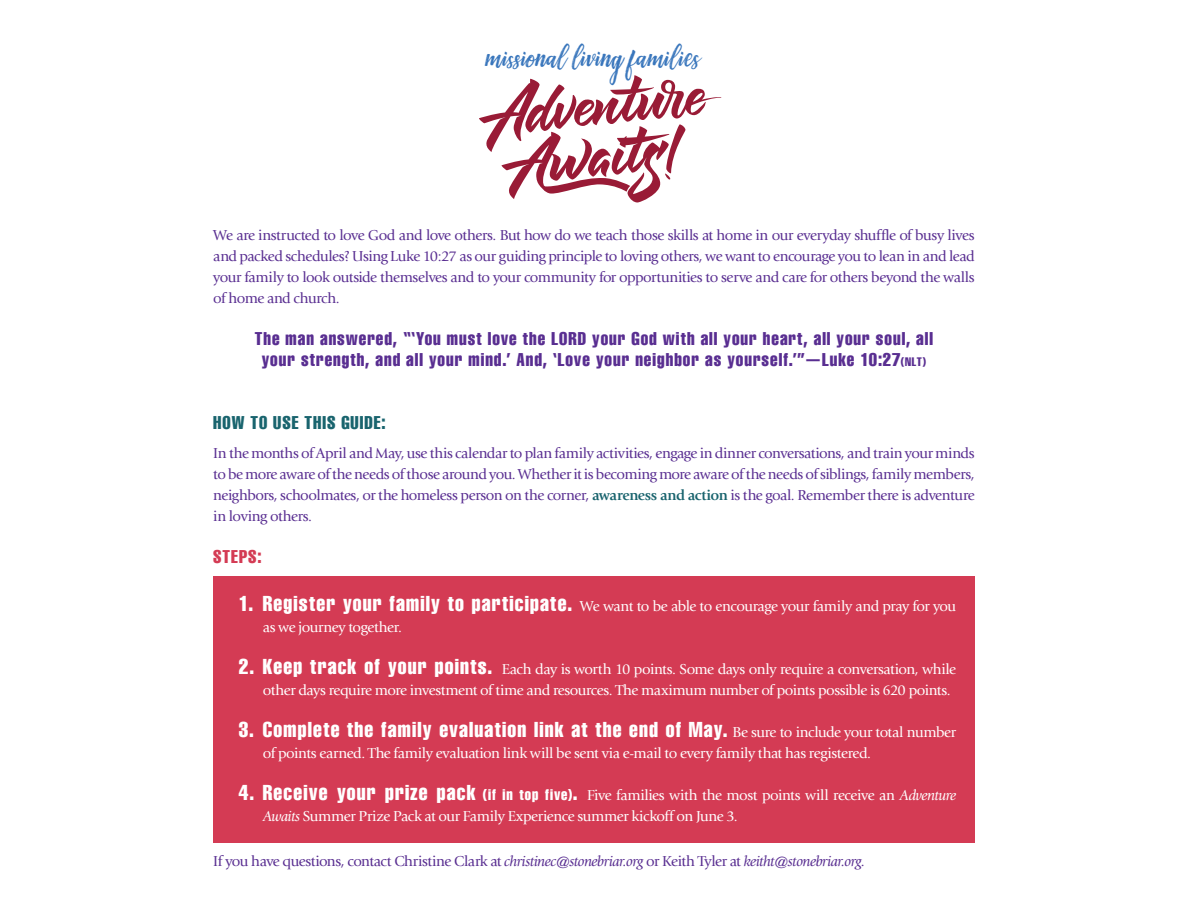
<style>
.page{position:relative;width:1188px;height:918px;background:#fff}
.page>*{position:absolute;margin:0;border:0;box-sizing:border-box;transform-origin:0 0}
.t1{font:36px "Ourstory";letter-spacing:.005em;color:#3976bc}
.t2{font:extra-condensed 21px "Helvetica";letter-spacing:.055em;color:#fff}
.t3{font:extra-condensed 18px/21px "Helvetica";letter-spacing:.05em;color:#592e91;text-align:center}
.t4{font:extra-condensed 18px "Helvetica";letter-spacing:.05em;color:#19646e}
.t5{font:extra-condensed 18px "Helvetica";letter-spacing:.055em;color:#d43b54}
.t6{font:15px/21px "Giovanni Std";letter-spacing:-.03em;color:#592e91;text-align:justify}
.t7{font:15px/21px "Giovanni Std";letter-spacing:-.03em;color:#fff}
.s1{font-size:12px}
.s2{font-weight:700;color:#19646e}
.s3{font-family:"Helvetica";font-stretch:extra-condensed;font-size:21px}
.s4{font-family:"Giovanni Std";font-stretch:normal;font-size:15px}
.s5{font-family:"Helvetica";font-stretch:extra-condensed}
.s6{font-style:italic}
</style>
<div class="page">
<div style="left:213px;top:576px;width:762px;height:267px;background:#d43b54"></div>
<svg style="left:479px;top:75px;width:243px;height:128px"></svg>
<p class="t1" style="left:487px;top:37px;width:216px">missional living families</p>
<p class="t6" style="left:213px;top:225px;width:763px">We are instructed to love God and love others. But how do we teach those skills at home in our everyday shuffle of busy lives and packed schedules? Using Luke 10:27 as our guiding principle to loving others, we want to encourage you to lean in and lead your family to look outside themselves and to your community for opportunities to serve and care for others beyond the walls of home and church.</p>
<p class="t3" style="left:255px;top:329px;width:680px">The man answered, “‘You must love the LORD your God with all your heart, all your soul, all your strength, and all your mind.’ And, ‘Love your neighbor as yourself.’”—Luke 10:27<span class="s1">(NLT)</span></p>
<p class="t4" style="left:213px;top:413px;width:174px">HOW TO USE THIS GUIDE:</p>
<p class="t6" style="left:213px;top:443px;width:763px">In the months of April and May, use this calendar to plan family activities, engage in dinner conversations, and train your minds to be more aware of the needs of those around you. Whether it is becoming more aware of the needs of siblings, family members, neighbors, schoolmates, or the homeless person on the corner, <span class="s2">awareness and action</span> is the goal. Remember there is adventure in loving others.</p>
<p class="t5" style="left:213px;top:546px;width:50px">STEPS:</p>
<p class="t7" style="left:263px;top:596px;width:695px;text-indent:-24px"><span class="s3">1. Register your family to participate.</span> We want to be able to encourage your family and pray for you as we journey together.</p>
<p class="t7" style="left:263px;top:659px;width:695px;text-indent:-24px"><span class="s3">2. Keep track of your points.</span> Each day is worth 10 points. Some days only require a conversation, while other days require more investment of time and resources. The maximum number of points possible is 620 points.</p>
<p class="t2" style="left:239px;top:718px;width:719px">3. Complete the family evaluation link at the end of May. <span class="s4">Be sure to include your total number</span></p>
<p class="t7" style="left:263px;top:743px;width:610px">of points earned. The family evaluation link will be sent via e-mail to every family that has registered.</p>
<p class="t7" style="left:263px;top:785px;width:695px;text-indent:-24px"><span class="s3">4. Receive your prize pack</span> <span class="s5">(if in top five)</span><span class="s3">.</span> Five families with the most points will receive an <span class="s6">Adventure<br>Awaits</span> Summer Prize Pack at our Family Experience summer kickoff on June 3.</p>
<p class="t6" style="left:213px;top:851px;width:653px">If you have questions, contact Christine Clark at <span class="s6">christinec@stonebriar.org</span> or Keith Tyler at <span class="s6">keitht@stonebriar.org</span>.</p>
</div>
